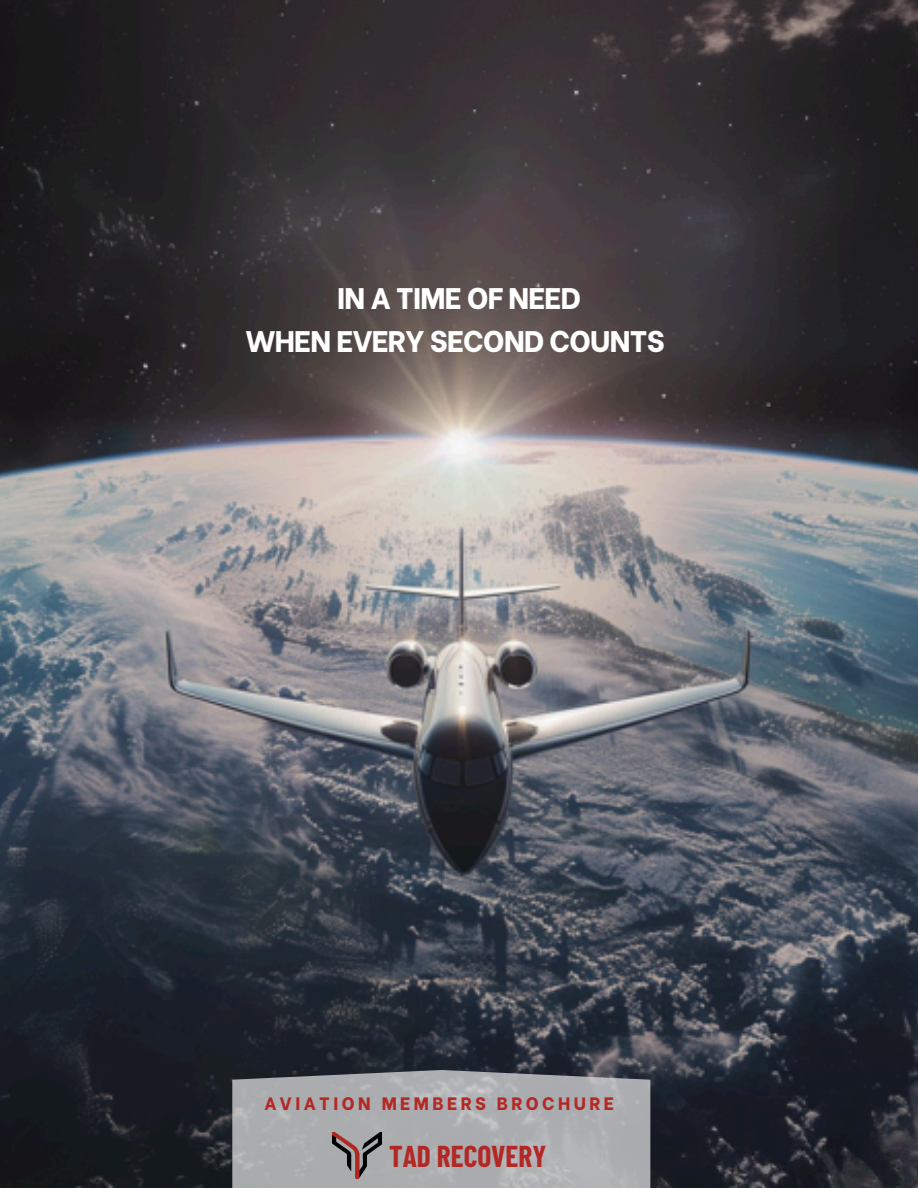
<style>
.page{position:relative;width:918px;height:1188px;background:#fff}
.page>*{position:absolute;margin:0;border:0;box-sizing:border-box;transform-origin:0 0}
.t1{font:800 29.7px "Be Vietnam";letter-spacing:-.025em;color:#fff}
.t2{font:700 29.4px "Barlow Condensed";color:#b32825}
.t3{font:800 17.85px "Be Vietnam";letter-spacing:.195em;color:#b32825}
</style>
<div class="page">
<img style="left:0;top:0;width:918px;height:1188px">
<svg style="left:232px;top:1070px;width:418px;height:118px;background:#a6a8ab"></svg>
<img style="left:333px;top:1133px;width:49px;height:46px">
<h1 class="t1" style="left:337px;top:274px;width:245px">IN A TIME OF NEED</h1>
<p class="t1" style="left:246px;top:317px;width:420px">WHEN EVERY SECOND COUNTS</p>
<p class="t3" style="left:264px;top:1088px;width:351px">AVIATION MEMBERS BROCHURE</p>
<h1 class="t2" style="left:389px;top:1138px;width:159px">TAD RECOVERY</h1>
</div>
